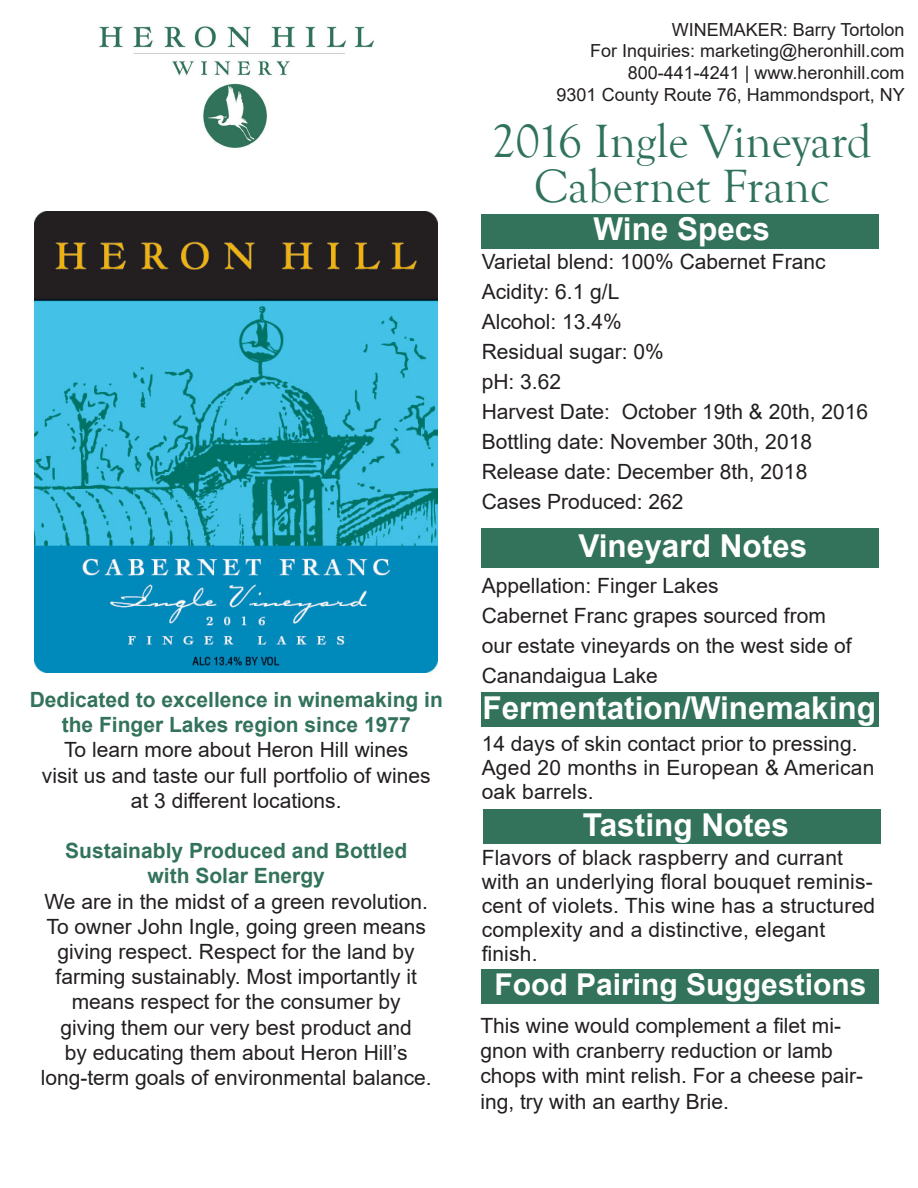
<style>
.page{position:relative;width:918px;height:1188px;background:#fff}
.page>*{position:absolute;margin:0;border:0;box-sizing:border-box;transform-origin:0 0}
.t1{font:48px "Goudy Old Style T";color:#30735a}
.t2{font:700 31.5px "Arial";color:#fff}
.t3{font:700 30px "Arial";color:#fff}
.t4{font:21px/24px "Arial";color:#231f20}
.t5{font:700 21px/25.2px "Arial";color:#33735b;text-align:center}
.t6{font:18px "Arial";color:#231f20}
</style>
<div class="page">
<img style="left:99px;top:26px;width:275px;height:122px">
<div style="left:482px;top:214px;width:397px;height:35px;background:#33735b"></div>
<div style="left:482px;top:529px;width:397px;height:39px;background:#33735b"></div>
<div style="left:482px;top:693px;width:397px;height:34px;background:#33735b"></div>
<div style="left:483px;top:810px;width:398px;height:34px;background:#33735b"></div>
<div style="left:482px;top:970px;width:397px;height:34px;background:#33735b"></div>
<img style="left:35px;top:212px;width:403px;height:460px">
<p class="t5" style="left:30px;top:687px;width:415px">Dedicated to excellence in winemaking in the Finger Lakes region since 1977</p>
<p class="t4" style="left:64px;top:738px;width:346px">To learn more about Heron Hill wines</p>
<p class="t4" style="left:42px;top:763px;width:390px">visit us and taste our full portfolio of wines</p>
<p class="t4" style="left:131px;top:788px;width:212px">at 3 different locations.</p>
<p class="t5" style="left:65px;top:838px;width:343px">Sustainably Produced and Bottled</p>
<p class="t5" style="left:148px;top:864px;width:179px">with Solar Energy</p>
<p class="t4" style="left:44px;top:889px;width:385px">We are in the midst of a green revolution.</p>
<p class="t4" style="left:47px;top:914px;width:381px">To owner John Ingle, going green means</p>
<p class="t4" style="left:58px;top:939px;width:359px">giving respect. Respect for the land by</p>
<p class="t4" style="left:56px;top:965px;width:363px">farming sustainably. Most importantly it</p>
<p class="t4" style="left:72px;top:990px;width:331px">means respect for the consumer by</p>
<p class="t4" style="left:61px;top:1015px;width:353px">giving them our very best product and</p>
<p class="t4" style="left:65px;top:1040px;width:344px">by educating them about Heron Hill’s</p>
<p class="t4" style="left:41px;top:1065px;width:392px">long-term goals of environmental balance.</p>
<p class="t6" style="left:672px;top:17px;width:234px">WINEMAKER: Barry Tortolon</p>
<p class="t6" style="left:590px;top:39px;width:316px">For Inquiries: marketing@heronhill.com</p>
<p class="t6" style="left:628px;top:60px;width:278px">800-441-4241 | www.heronhill.com</p>
<p class="t6" style="left:557px;top:82px;width:350px">9301 County Route 76, Hammondsport, NY</p>
<p class="t1" style="left:492px;top:115px;width:381px">2016 Ingle Vineyard</p>
<p class="t1" style="left:534px;top:160px;width:297px">Cabernet Franc</p>
<p class="t2" style="left:593px;top:207px;width:178px">Wine Specs</p>
<p class="t4" style="left:482px;top:246px;width:345px;line-height:30px">Varietal blend: 100% Cabernet Franc<br>Acidity: 6.1 g/L</p>
<p class="t4" style="left:482px;top:309px;width:142px">Alcohol: 13.4%</p>
<p class="t4" style="left:482px;top:339px;width:184px">Residual sugar: 0%</p>
<p class="t4" style="left:482px;top:369px;width:81px">pH: 3.62</p>
<p class="t4" style="left:482px;top:399px;width:388px">Harvest Date: October 19th &amp; 20th, 2016</p>
<p class="t4" style="left:482px;top:429px;width:332px">Bottling date: November 30th, 2018</p>
<p class="t4" style="left:482px;top:459px;width:327px">Release date: December 8th, 2018</p>
<p class="t4" style="left:482px;top:489px;width:203px">Cases Produced: 262</p>
<p class="t2" style="left:578px;top:524px;width:230px">Vineyard Notes</p>
<p class="t4" style="left:482px;top:573px;width:238px">Appellation: Finger Lakes</p>
<p class="t4" style="left:482px;top:600px;width:372px;line-height:30px">Cabernet Franc grapes sourced from our estate vineyards on the west side of<br>Canandaigua Lake</p>
<p class="t2" style="left:483px;top:686px;width:395px">Fermentation/Winemaking</p>
<p class="t4" style="left:482px;top:732px;width:394px">14 days of skin contact prior to pressing.<br>Aged 20 months in European &amp; American oak barrels.</p>
<p class="t2" style="left:583px;top:802px;width:207px">Tasting Notes</p>
<p class="t4" style="left:482px;top:846px;width:395px">Flavors of black raspberry and currant with an underlying floral bouquet reminis&shy;cent of violets. This wine has a structured complexity and a distinctive, elegant finish.</p>
<p class="t3" style="left:495px;top:963px;width:373px">Food Pairing Suggestions</p>
<p class="t4" style="left:480px;top:1013px;width:384px;line-height:25.2px">This wine would complement a filet mi&shy;gnon with cranberry reduction or lamb chops with mint relish. For a cheese pair&shy;ing, try with an earthy Brie.</p>
</div>
